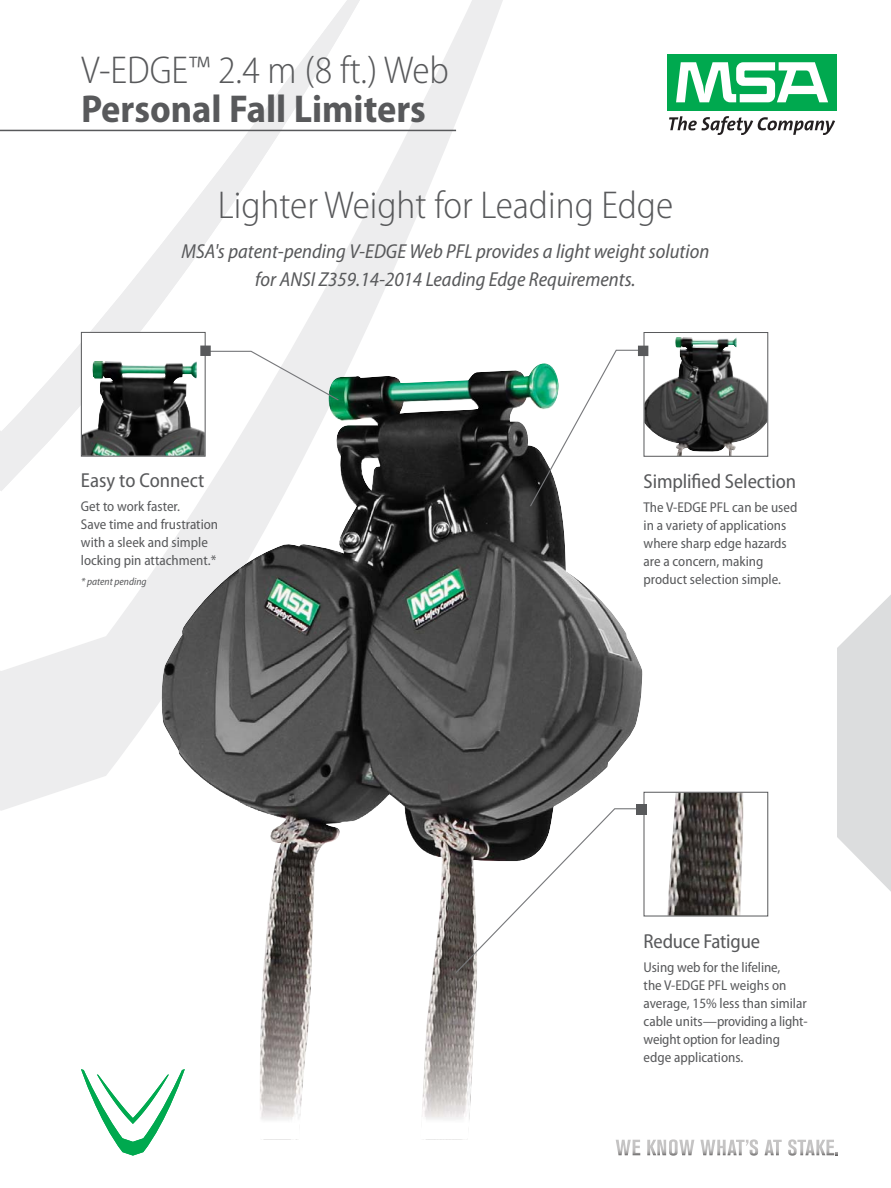
<style>
.page{position:relative;width:891px;height:1188px;background:#fff}
.page>*{position:absolute;margin:0;border:0;box-sizing:border-box;transform-origin:0 0}
.t1{font:300 semi-condensed 39px "Myriad Pro";color:#58595b}
.t2{font:700 semi-condensed 39px "Myriad Pro";color:#58595b}
.t3{font:italic semi-condensed 20.25px/28.5px "Myriad Pro";color:#58595b;text-align:center}
.t4{font:semi-condensed 20.25px "Myriad Pro";letter-spacing:-.005em;color:#58595b}
.t5{font:semi-condensed 14.25px/18px "Myriad Pro";color:#58595b}
.t6{font:italic semi-condensed 10.5px "Myriad Pro";color:#58595b}
</style>
<div class="page">
<svg style="left:0;top:0;width:503px;height:811px"></svg>
<svg style="left:0;top:0;width:360px;height:491px"></svg>
<svg style="left:837px;top:595px;width:54px;height:297px"></svg>
<img style="left:160px;top:363px;width:483px;height:596px">
<img style="left:422px;top:959px;width:55px;height:161px">
<img style="left:260px;top:959px;width:52px;height:161px">
<div style="left:667px;top:54px;width:170px;height:57px;background:#00a94f"></div>
<svg style="left:676px;top:62px;width:152px;height:40px"></svg>
<svg style="left:669px;top:116px;width:166px;height:19px"></svg>
<hr style="left:0;top:130px;width:456px;height:1px;background:#58595b">
<svg style="left:81px;top:1069px;width:104px;height:87px"></svg>
<div style="left:82px;top:333px;width:123px;height:123px;background:#fff"></div>
<img style="left:83px;top:361px;width:121px;height:94px">
<div style="left:81px;top:332px;width:125px;height:125px;border:1px solid #58595b"></div>
<img style="left:646px;top:337px;width:120px;height:118px">
<div style="left:644px;top:332px;width:124px;height:125px;border:1px solid #58595b"></div>
<img style="left:667px;top:794px;width:77px;height:120px">
<div style="left:644px;top:792px;width:124px;height:124px;border:1px solid #58595b"></div>
<svg style="left:616px;top:1140px;width:24px;height:15px"></svg>
<svg style="left:647px;top:1139px;width:47px;height:17px"></svg>
<svg style="left:700px;top:1139px;width:58px;height:17px"></svg>
<svg style="left:765px;top:1140px;width:17px;height:15px"></svg>
<svg style="left:788px;top:1139px;width:50px;height:17px"></svg>
<svg style="left:529px;top:349px;width:115px;height:159px"></svg>
<svg style="left:208px;top:350px;width:132px;height:52px"></svg>
<div style="left:638px;top:346px;width:10px;height:10px;background:#58595b"></div>
<div style="left:200px;top:346px;width:11px;height:10px;background:#58595b"></div>
<svg style="left:454px;top:808px;width:189px;height:166px"></svg>
<div style="left:636px;top:804px;width:11px;height:11px;background:#58595b"></div>
<h1 class="t1" style="left:81px;top:56px;width:369px">V-EDGE™ 2.4 m (8 ft.) Web</h1>
<h1 class="t2" style="left:81px;top:95px;width:346px">Personal Fall Limiters</h1>
<h1 class="t1" style="left:218px;top:191px;width:457px">Lighter Weight for Leading Edge</h1>
<h2 class="t3" style="left:181px;top:238px;width:529px">MSA's patent-pending V-EDGE Web PFL provides a light weight solution for ANSI Z359.14-2014 Leading Edge Requirements.</h2>
<h2 class="t4" style="left:81px;top:473px;width:125px">Easy to Connect</h2>
<p class="t5" style="left:81px;top:499px;width:139px">Get to work faster.<br>Save time and frustration with a sleek and simple locking pin attachment.*</p>
<p class="t6" style="left:81px;top:577px;width:67px">* patent pending</p>
<h2 class="t4" style="left:644px;top:473px;width:154px">Simplified Selection</h2>
<p class="t5" style="left:644px;top:499px;width:155px">The V-EDGE PFL can be used in a variety of applications where sharp edge hazards are a concern, making product selection simple.</p>
<h2 class="t4" style="left:644px;top:934px;width:118px">Reduce Fatigue</h2>
<p class="t5" style="left:644px;top:960px;width:166px">Using web for the lifeline,<br>the V-EDGE PFL weighs on average, 15% less than similar cable units—providing a light&shy;weight option for leading edge applications.</p>
</div>
